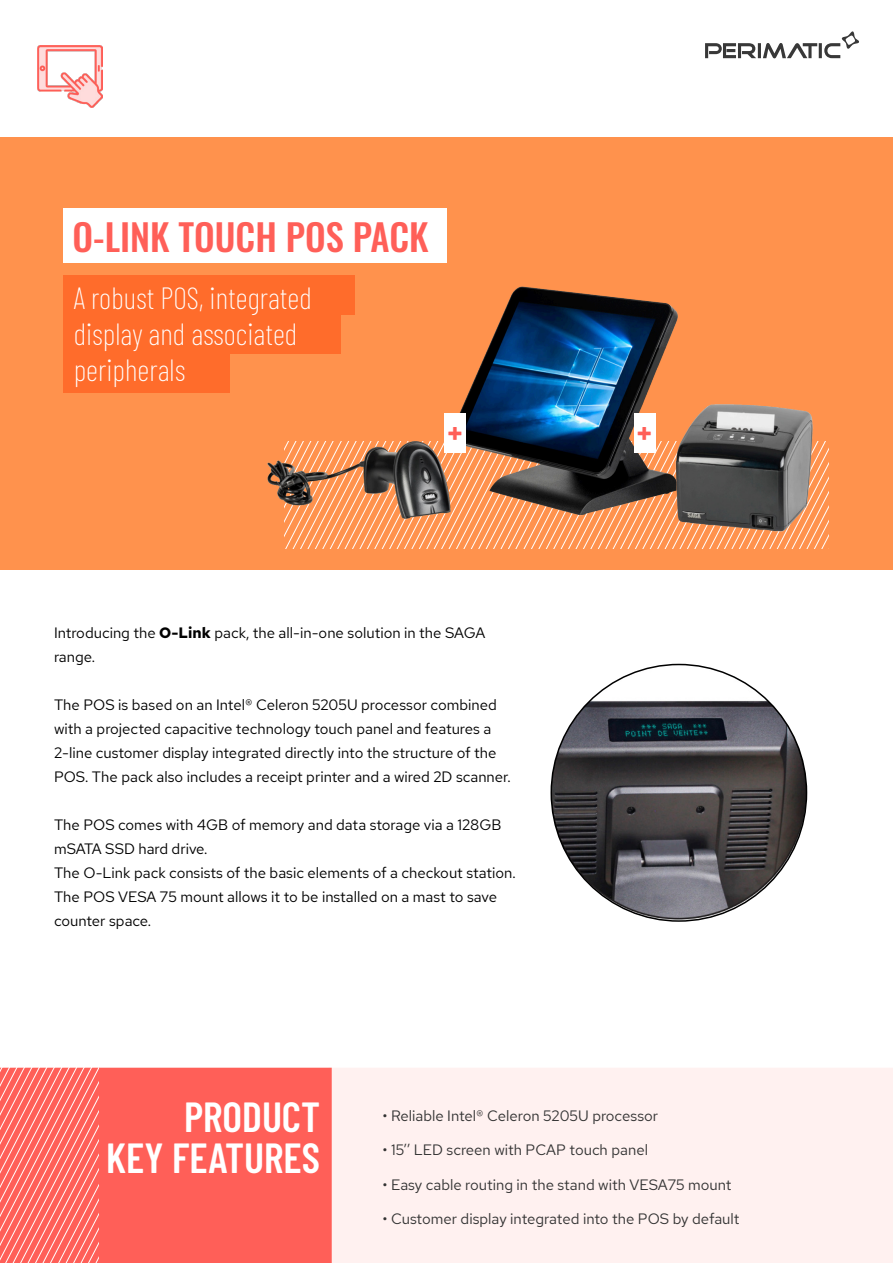
<style>
.page{position:relative;width:893px;height:1263px;background:#fff}
.page>*{position:absolute;margin:0;border:0;box-sizing:border-box;transform-origin:0 0}
.t1{font:600 42px "Barlow Condensed";color:#fff}
.t2{font:36.75px "Oswald";color:#ff5f58}
.t3{font:700 33px "Barlow Condensed";color:#ff5f58}
.t4{font:200 30px/36px "Barlow Condensed";color:#fff}
.t5{font:15px/24px "Red Hat Text";color:#000}
.t6{font:15px "Red Hat Text";color:#333}
.s1{font-weight:700}
</style>
<div class="page">
<div style="left:332px;top:1068px;width:561px;height:195px;background:#fff1f0"></div>
<img style="left:553px;top:664px;width:253px;height:257px">
<div style="left:0;top:137px;width:893px;height:432px;background:#ff924d"></div>
<svg style="left:284px;top:442px;width:545px;height:107px"></svg>
<img style="left:455px;top:286px;width:223px;height:230px">
<img style="left:670px;top:396px;width:146px;height:148px">
<img style="left:267px;top:442px;width:188px;height:82px">
<div style="left:445px;top:413px;width:21px;height:40px;background:#fff"></div>
<div style="left:634px;top:413px;width:21px;height:40px;background:#fff"></div>
<div style="left:63px;top:208px;width:383px;height:54px;background:#fff"></div>
<div style="left:63px;top:276px;width:292px;height:39px;background:#ff6c2b"></div>
<div style="left:63px;top:353px;width:167px;height:39px;background:#ff6c2b"></div>
<div style="left:99px;top:1068px;width:233px;height:195px;background:#ff5f58"></div>
<svg style="left:0;top:1068px;width:99px;height:195px;background:#ff7670"></svg>
<svg style="left:705px;top:31px;width:154px;height:27px"></svg>
<div style="left:63px;top:314px;width:278px;height:39px;background:#ff6c2b"></div>
<img style="left:37px;top:46px;width:66px;height:62px">
<p class="t2" style="left:72px;top:205px;width:358px">O-LINK TOUCH POS PACK</p>
<p class="t4" style="left:74px;top:278px;width:240px">A robust POS, integrated display and associated peripherals</p>
<p class="t3" style="left:448px;top:409px;width:16px">+</p>
<p class="t3" style="left:637px;top:409px;width:16px">+</p>
<p class="t5" style="left:54px;top:620px;width:433px">Introducing the <span class="s1">O-Link</span> pack, the all-in-one solution in the SAGA range.</p>
<p class="t5" style="left:54px;top:692px;width:458px">The POS is based on an Intel® Celeron 5205U processor combined with a projected capacitive technology touch panel and features a 2-line customer display integrated directly into the structure of the POS. The pack also includes a receipt printer and a wired 2D scanner.</p>
<p class="t5" style="left:54px;top:812px;width:463px">The POS comes with 4GB of memory and data storage via a 128GB mSATA SSD hard drive.<br>The O-Link pack consists of the basic elements of a checkout station.<br>The POS VESA 75 mount allows it to be installed on a mast to save counter space.</p>
<p class="t1" style="left:184px;top:1087px;width:138px">PRODUCT</p>
<p class="t1" style="left:106px;top:1128px;width:215px">KEY FEATURES</p>
<p class="t6" style="left:382px;top:1105px;width:277px">• Reliable Intel® Celeron 5205U processor</p>
<p class="t6" style="left:382px;top:1140px;width:267px">• 15’’ LED screen with PCAP touch panel</p>
<p class="t6" style="left:382px;top:1174px;width:351px">• Easy cable routing in the stand with VESA75 mount</p>
<p class="t6" style="left:382px;top:1209px;width:359px">• Customer display integrated into the POS by default</p>
</div>
